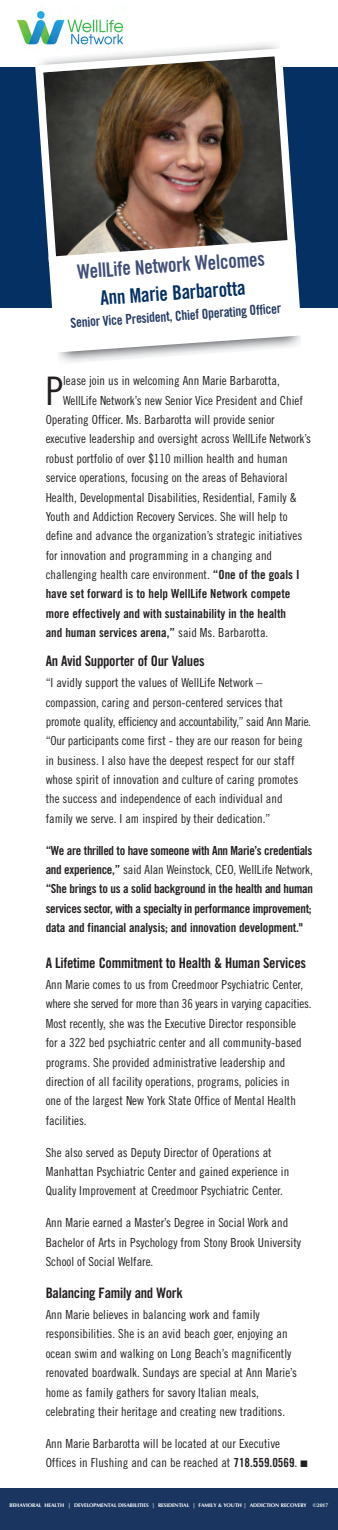
<style>
.page{position:relative;width:338px;height:1530px;background:#fff}
.page>*{position:absolute;margin:0;border:0;box-sizing:border-box;transform-origin:0 0}
.t1{font:39.38px "Trade Gothic Cond Eighteen";color:#231f20}
.t2{font:20px "Trade Gothic Bold Cond Twenty";color:#3f4e76;scale:.96 1}
.t3{font:20px "Trade Gothic Bold Cond Twenty";color:#043063;scale:.96 1}
.t4{font:14.38px "Trade Gothic Bold Cond Twenty";letter-spacing:-.02em;color:#231f20}
.t5{font:13.75px "Trade Gothic Bold Cond Twenty";color:#253b64;scale:.96 1}
.t6{font:12.5px/19.4px "Trade Gothic Cond Eighteen";color:#231f20}
.t7{font:12.5px/19.4px "Trade Gothic Bold Cond Twenty";color:#231f20}
.t8{font:12.5px "Trade Gothic Bold Cond Twenty";letter-spacing:-.025em;color:#231f20}
.t9{font:700 5.31px "Optima";letter-spacing:-.015em;color:#fff}
.s1{font-family:"Trade Gothic Bold Cond Twenty"}
.s2{font-family:"Trade Gothic Cond Eighteen"}
.s3{font-family:"Trade Gothic Bold Cond Twenty";color:#56595b}
</style>
<div class="page">
<img style="left:17px;top:9px;width:109px;height:36px">
<div style="left:0;top:1488px;width:338px;height:42px;background:#1a355f"></div>
<div style="left:0;top:68px;width:338px;height:540px;background:#043063"></div>
<div style="left:0;top:308px;width:338px;height:300px;background:#fff"></div>
<img style="left:36px;top:40px;width:90px;height:4px">
<img style="left:31px;top:44px;width:268px;height:205px">
<svg style="left:48px;top:240px;width:253px;height:113px;fill:#fff"></svg>
<h2 class="t2" style="left:76px;top:259px;width:197px;rotate:-4deg">WellLife Network Welcomes</h2>
<h2 class="t3" style="left:99px;top:286px;width:153px;rotate:-4deg">Ann Marie Barbarotta</h2>
<p class="t5" style="left:70px;top:315px;width:221px;rotate:-4deg">Senior Vice President, Chief Operating Officer</p>
<h1 class="t1" style="left:46px;top:367px;width:19px">P</h1>
<p class="t6" style="left:63px;top:371px;width:218px">lease join us in welcoming Ann Marie Barbarotta,</p>
<p class="t6" style="left:63px;top:390px;width:241px">WellLife Network’s new Senior Vice President and Chief</p>
<p class="t6" style="left:46px;top:410px;width:230px">Operating Officer. Ms. Barbarotta will provide senior</p>
<p class="t6" style="left:46px;top:429px;width:267px">executive leadership and oversight across WellLife Network’s</p>
<p class="t6" style="left:46px;top:449px;width:243px">robust portfolio of over $110 million health and human</p>
<p class="t6" style="left:46px;top:468px;width:243px">service operations, focusing on the areas of Behavioral</p>
<p class="t6" style="left:46px;top:487px;width:252px">Health, Developmental Disabilities, Residential, Family &amp;</p>
<p class="t6" style="left:46px;top:507px;width:243px">Youth and Addiction Recovery Services. She will help to</p>
<p class="t6" style="left:46px;top:526px;width:258px">define and advance the organization’s strategic initiatives</p>
<p class="t6" style="left:46px;top:545px;width:228px">for innovation and programming in a changing and</p>
<p class="t6" style="left:46px;top:565px;width:255px">challenging health care environment. <span class="s1">“One of the goals I</span></p>
<p class="t7" style="left:46px;top:584px;width:246px">have set forward is to help WellLife Network compete more effectively and with sustainability in the health and human services arena,” <span class="s2">said Ms. Barbarotta.</span></p>
<p class="t4" style="left:46px;top:652px;width:160px">An Avid Supporter of Our Values</p>
<p class="t6" style="left:46px;top:673px;width:266px">“I avidly support the values of WellLife Network – compassion, caring and person-centered services that promote quality, efficiency and accountability,” said Ann Marie. “Our participants come first - they are our reason for being in business. I also have the deepest respect for our staff whose spirit of innovation and culture of caring promotes the success and independence of each individual and family we serve. I am inspired by their dedication.”</p>
<p class="t8" style="left:46px;top:843px;width:268px">“We are thrilled to have someone with Ann Marie’s credentials</p>
<p class="t6" style="left:46px;top:860px;width:268px"><span class="s1">and experience,”</span> said Alan Weinstock, CEO, WellLife Network,</p>
<p class="t7" style="left:46px;top:879px;width:269px;text-align:justify">“She brings to us a solid background in the health and human services sector, with a specialty in performance improvement; data and financial analysis; and innovation development."</p>
<p class="t4" style="left:46px;top:954px;width:262px">A Lifetime Commitment to Health &amp; Human Services</p>
<p class="t6" style="left:46px;top:975px;width:267px">Ann Marie comes to us from Creedmoor Psychiatric Center, where she served for more than 36 years in varying capacities.<br>Most recently, she was the Executive Director responsible<br>for a 322 bed psychiatric center and all community-based programs. She provided administrative leadership and direction of all facility operations, programs, policies in<br>one of the largest New York State Office of Mental Health facilities.</p>
<p class="t6" style="left:46px;top:1142px;width:245px">She also served as Deputy Director of Operations at<br>Manhattan Psychiatric Center and gained experience in<br>Quality Improvement at Creedmoor Psychiatric Center.</p>
<p class="t6" style="left:46px;top:1213px;width:256px">Ann Marie earned a Master’s Degree in Social Work and<br>Bachelor of Arts in Psychology from Stony Brook University<br>School of Social Welfare.</p>
<p class="t4" style="left:46px;top:1284px;width:138px">Balancing Family and Work</p>
<p class="t6" style="left:46px;top:1305px;width:252px">Ann Marie believes in balancing work and family responsibilities. She is an avid beach goer, enjoying an ocean swim and walking on Long Beach’s magnificently renovated boardwalk. Sundays are special at Ann Marie’s home as family gathers for savory Italian meals, celebrating their heritage and creating new traditions.</p>
<p class="t6" style="left:46px;top:1434px;width:263px">Ann Marie Barbarotta will be located at our Executive<br>Offices in Flushing and can be reached at <span class="s1">718.559.0569</span><span class="s3">.</span> ■</p>
<p class="t9" style="left:10px;top:1502px;width:320px">BEHAVIORAL HEALTH | DEVELOPMENTAL DISABILITIES | RESIDENTIAL | FAMILY &amp; YOUTH | ADDICTION RECOVERY ©2017</p>
</div>
